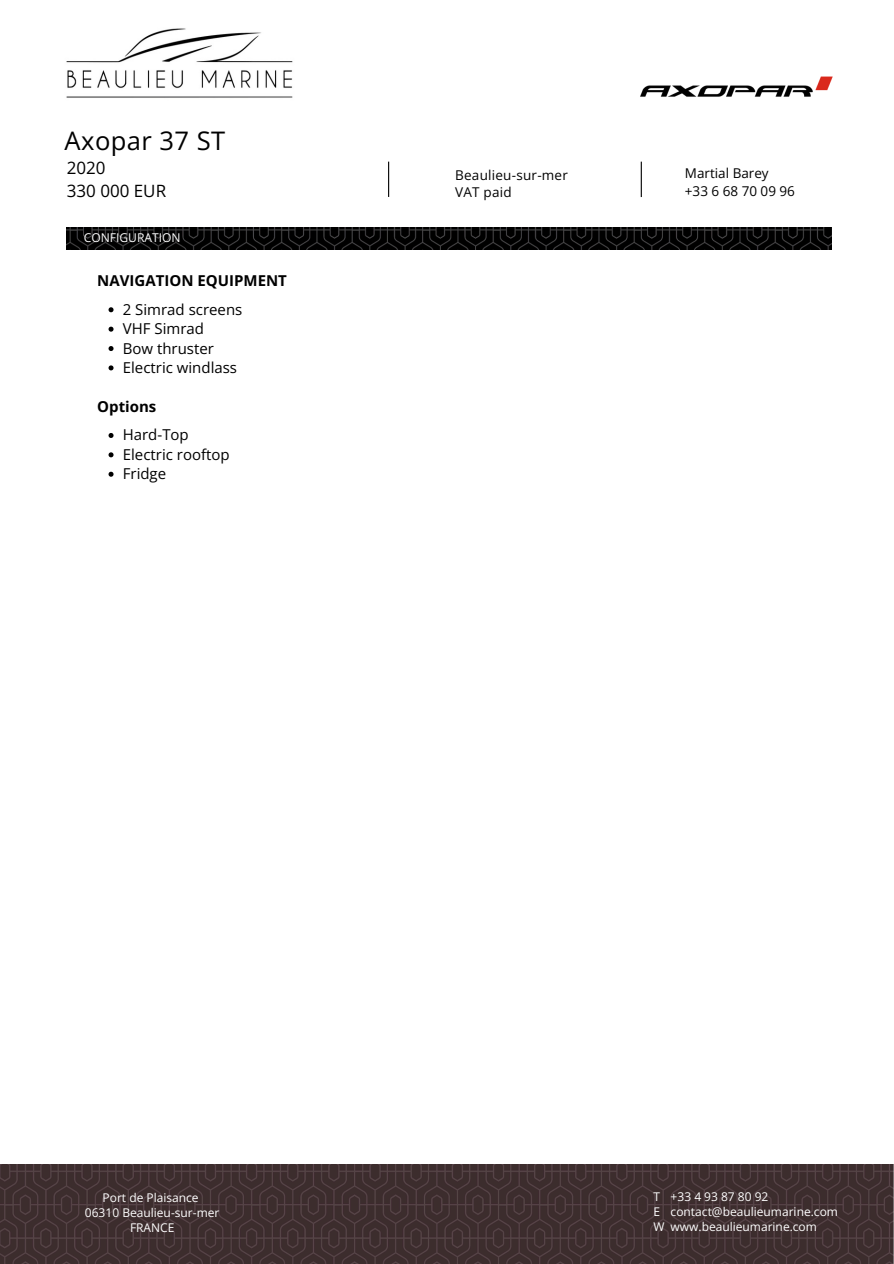
<style>
.page{position:relative;width:894px;height:1264px;background:#fff}
.page>*{position:absolute;margin:0;border:0;box-sizing:border-box;transform-origin:0 0}
.t1{font:25.5px "Open Sans";letter-spacing:.02em;color:#000}
.t2{font:16.95px/22.5px "Open Sans";color:#000}
.t3{font:15px "Open Sans";color:#000}
.t4{font:700 15px "Open Sans";color:#000}
.t5{font:13.5px/18px "Open Sans";letter-spacing:.015em;color:#000}
.t6{font:12.15px "Open Sans";color:#fff}
.t7{font:12px "Open Sans";color:#fff}
</style>
<div class="page">
<img style="left:0;top:1164px;width:893px;height:99px">
<img style="left:67px;top:228px;width:764px;height:21px">
<svg style="left:108px;top:307px;width:5px;height:5px"></svg>
<svg style="left:108px;top:326px;width:5px;height:5px"></svg>
<svg style="left:108px;top:346px;width:5px;height:5px"></svg>
<svg style="left:108px;top:365px;width:5px;height:5px"></svg>
<svg style="left:108px;top:433px;width:5px;height:5px"></svg>
<svg style="left:108px;top:452px;width:5px;height:5px"></svg>
<svg style="left:108px;top:472px;width:5px;height:5px"></svg>
<img style="left:66px;top:28px;width:227px;height:70px">
<hr style="left:388px;top:162px;width:1px;height:35px;background:#000">
<hr style="left:640px;top:162px;width:1px;height:35px;background:#000">
<img style="left:640px;top:76px;width:193px;height:21px">
<p class="t1" style="left:65px;top:123px;width:162px">Axopar 37 ST</p>
<p class="t2" style="left:67px;top:156px;width:101px">2020<br>330 000 EUR</p>
<p class="t5" style="left:684px;top:164px;width:111px">Martial Barey +33 6 68 70 09 96</p>
<p class="t5" style="left:455px;top:167px;width:114px;line-height:16.8px">Beaulieu-sur-mer<br>VAT paid</p>
<p class="t6" style="left:84px;top:229px;width:98px">CONFIGURATION</p>
<p class="t4" style="left:97px;top:270px;width:191px">NAVIGATION EQUIPMENT</p>
<p class="t3" style="left:123px;top:299px;width:121px">2 Simrad screens</p>
<p class="t3" style="left:123px;top:318px;width:83px">VHF Simrad</p>
<h4 class="t3" style="left:123px;top:337px;width:93px">Bow thruster</h4>
<p class="t3" style="left:123px;top:357px;width:116px">Electric windlass</p>
<p class="t4" style="left:97px;top:395px;width:61px">Options</p>
<p class="t3" style="left:123px;top:424px;width:67px">Hard-Top</p>
<p class="t3" style="left:123px;top:444px;width:108px">Electric rooftop</p>
<p class="t3" style="left:123px;top:463px;width:45px">Fridge</p>
<p class="t7" style="left:103px;top:1189px;width:98px">Port de Plaisance</p>
<h1 class="t7" style="left:85px;top:1204px;width:136px">06310 Beaulieu-sur-mer</h1>
<h2 class="t7" style="left:130px;top:1219px;width:46px">FRANCE</h2>
<p class="t7" style="left:670px;top:1188px;width:99px">+33 4 93 87 80 92</p>
<h6 class="t7" style="left:670px;top:1203px;width:169px">contact@beaulieumarine.com</h6>
<p class="t7" style="left:670px;top:1218px;width:148px">www.beaulieumarine.com</p>
<h6 class="t7" style="left:653px;top:1188px;width:8px">T</h6>
<p class="t7" style="left:653px;top:1203px;width:8px">E</p>
<p class="t7" style="left:653px;top:1218px;width:13px">W</p>
</div>
